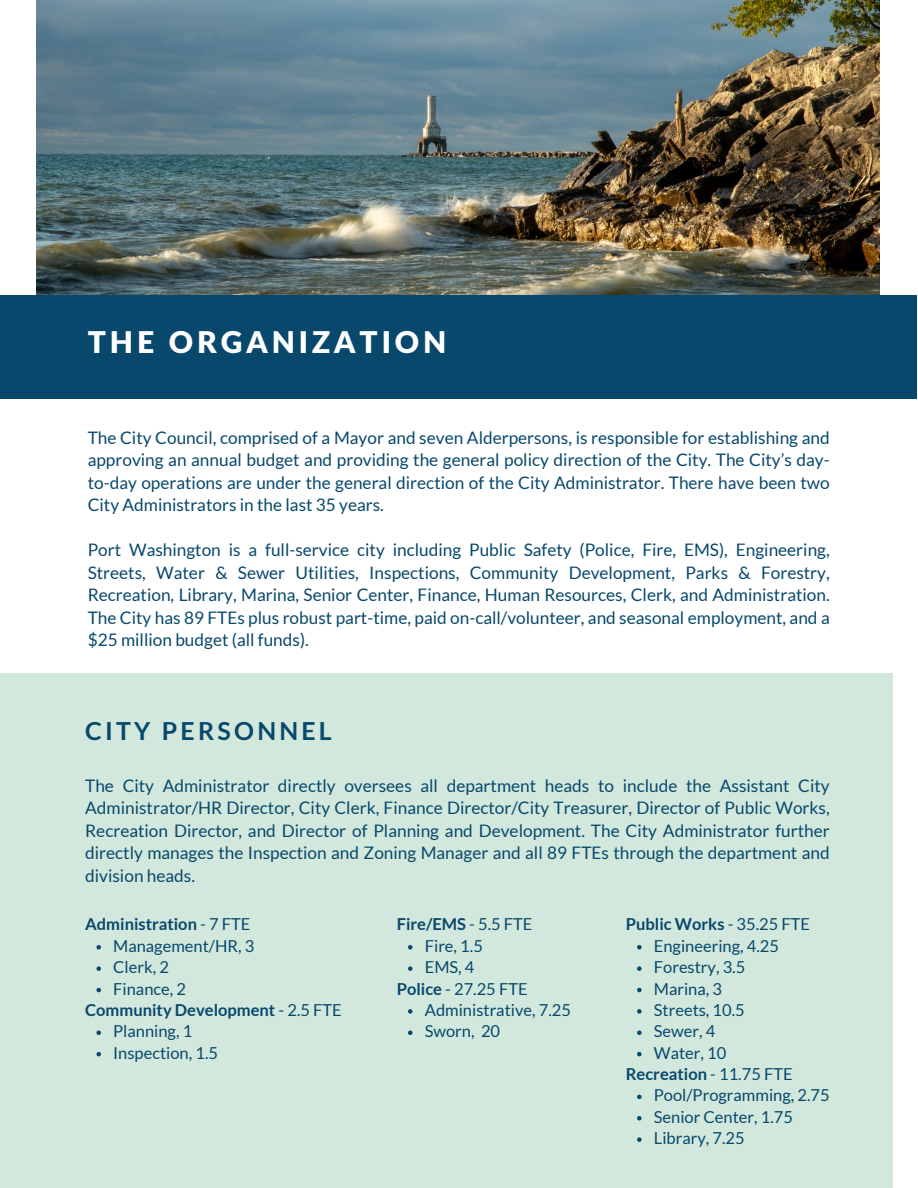
<style>
.page{position:relative;width:918px;height:1188px;background:#fff}
.page>*{position:absolute;margin:0;border:0;box-sizing:border-box;transform-origin:0 0}
.t1{font:900 30px "Lato Latin";letter-spacing:.13em;color:#fff}
.t2{font:700 24.9px "Lato";letter-spacing:.13em;color:#07486c}
.t3{font:17.25px/22.5px "Lato";color:#07486c;text-align:justify}
.t4{font:16.5px "Lato";color:#07486c}
.t5{font:700 16.5px "Lato";color:#07486c}
.s1{font-weight:400}
.s2{font-weight:700}
</style>
<div class="page">
<img style="left:37px;top:0;width:843px;height:295px">
<div style="left:0;top:295px;width:917px;height:104px;background:#07486c"></div>
<div style="left:0;top:674px;width:893px;height:514px;background:#d2e8dd"></div>
<svg style="left:96px;top:945px;width:5px;height:5px"></svg>
<svg style="left:96px;top:966px;width:5px;height:5px"></svg>
<svg style="left:96px;top:988px;width:5px;height:4px"></svg>
<svg style="left:96px;top:1031px;width:5px;height:4px"></svg>
<svg style="left:96px;top:1052px;width:5px;height:4px"></svg>
<svg style="left:408px;top:945px;width:5px;height:5px"></svg>
<svg style="left:408px;top:966px;width:5px;height:5px"></svg>
<svg style="left:408px;top:1009px;width:5px;height:5px"></svg>
<svg style="left:408px;top:1031px;width:5px;height:4px"></svg>
<svg style="left:637px;top:945px;width:5px;height:5px"></svg>
<svg style="left:637px;top:966px;width:5px;height:5px"></svg>
<svg style="left:637px;top:988px;width:5px;height:4px"></svg>
<svg style="left:637px;top:1009px;width:5px;height:5px"></svg>
<svg style="left:637px;top:1031px;width:5px;height:4px"></svg>
<svg style="left:637px;top:1052px;width:5px;height:4px"></svg>
<svg style="left:637px;top:1095px;width:5px;height:4px"></svg>
<svg style="left:637px;top:1116px;width:5px;height:5px"></svg>
<svg style="left:637px;top:1137px;width:5px;height:5px"></svg>
<p class="t1" style="left:88px;top:328px;width:360px">THE ORGANIZATION</p>
<p class="t3" style="left:88px;top:426px;width:744px">The City Council, comprised of a Mayor and seven Alderpersons, is responsible for establishing and approving an annual budget and providing the general policy direction of the City. The City’s day&shy;to-day operations are under the general direction of the City Administrator. There have been two City Administrators in the last 35 years.</p>
<p class="t3" style="left:88px;top:538px;width:744px">Port Washington is a full-service city including Public Safety (Police, Fire, EMS), Engineering, Streets, Water &amp; Sewer Utilities, Inspections, Community Development, Parks &amp; Forestry, Recreation, Library, Marina, Senior Center, Finance, Human Resources, Clerk, and Administration.<br>The City has 89 FTEs plus robust part-time, paid on-call/volunteer, and seasonal employment, and a $25 million budget (all funds).</p>
<p class="t2" style="left:85px;top:716px;width:248px">CITY PERSONNEL</p>
<p class="t3" style="left:85px;top:774px;width:746px">The City Administrator directly oversees all department heads to include the Assistant City Administrator/HR Director, City Clerk, Finance Director/City Treasurer, Director of Public Works, Recreation Director, and Director of Planning and Development. The City Administrator further directly manages the Inspection and Zoning Manager and all 89 FTEs through the department and division heads.</p>
<p class="t5" style="left:85px;top:914px;width:167px">Administration <span class="s1">- 7 FTE</span></p>
<p class="t4" style="left:113px;top:935px;width:143px">Management/HR, 3</p>
<p class="t4" style="left:113px;top:957px;width:57px">Clerk, 2</p>
<p class="t4" style="left:113px;top:978px;width:74px">Finance, 2</p>
<p class="t4" style="left:113px;top:1021px;width:81px">Planning, 1</p>
<p class="t4" style="left:113px;top:1042px;width:106px">Inspection, 1.5</p>
<p class="t5" style="left:85px;top:1000px;width:258px">Community Development <span class="s1">- 2.5 FTE</span></p>
<p class="t5" style="left:397px;top:914px;width:137px">Fire/EMS <span class="s1">- 5.5 FTE</span></p>
<p class="t4" style="left:425px;top:935px;width:60px">Fire, 1.5</p>
<p class="t4" style="left:425px;top:957px;width:51px">EMS, 4</p>
<p class="t4" style="left:425px;top:1000px;width:148px">Administrative, 7.25</p>
<p class="t4" style="left:425px;top:1021px;width:77px">Sworn, 20</p>
<p class="t4" style="left:397px;top:978px;width:132px"><span class="s2">Police</span> - 27.25 FTE</p>
<p class="t5" style="left:626px;top:914px;width:186px">Public Works <span class="s1">- 35.25 FTE</span></p>
<p class="t4" style="left:654px;top:935px;width:127px">Engineering, 4.25</p>
<p class="t4" style="left:654px;top:957px;width:93px">Forestry, 3.5</p>
<p class="t4" style="left:654px;top:978px;width:70px">Marina, 3</p>
<p class="t4" style="left:654px;top:1000px;width:92px">Streets, 10.5</p>
<p class="t4" style="left:654px;top:1021px;width:63px">Sewer, 4</p>
<p class="t4" style="left:654px;top:1042px;width:74px">Water, 10</p>
<p class="t4" style="left:654px;top:1085px;width:177px">Pool/Programming, 2.75</p>
<p class="t4" style="left:654px;top:1106px;width:141px">Senior Center, 1.75</p>
<p class="t4" style="left:654px;top:1128px;width:92px">Library, 7.25</p>
<p class="t5" style="left:626px;top:1064px;width:168px">Recreation <span class="s1">- 11.75 FTE</span></p>
</div>
